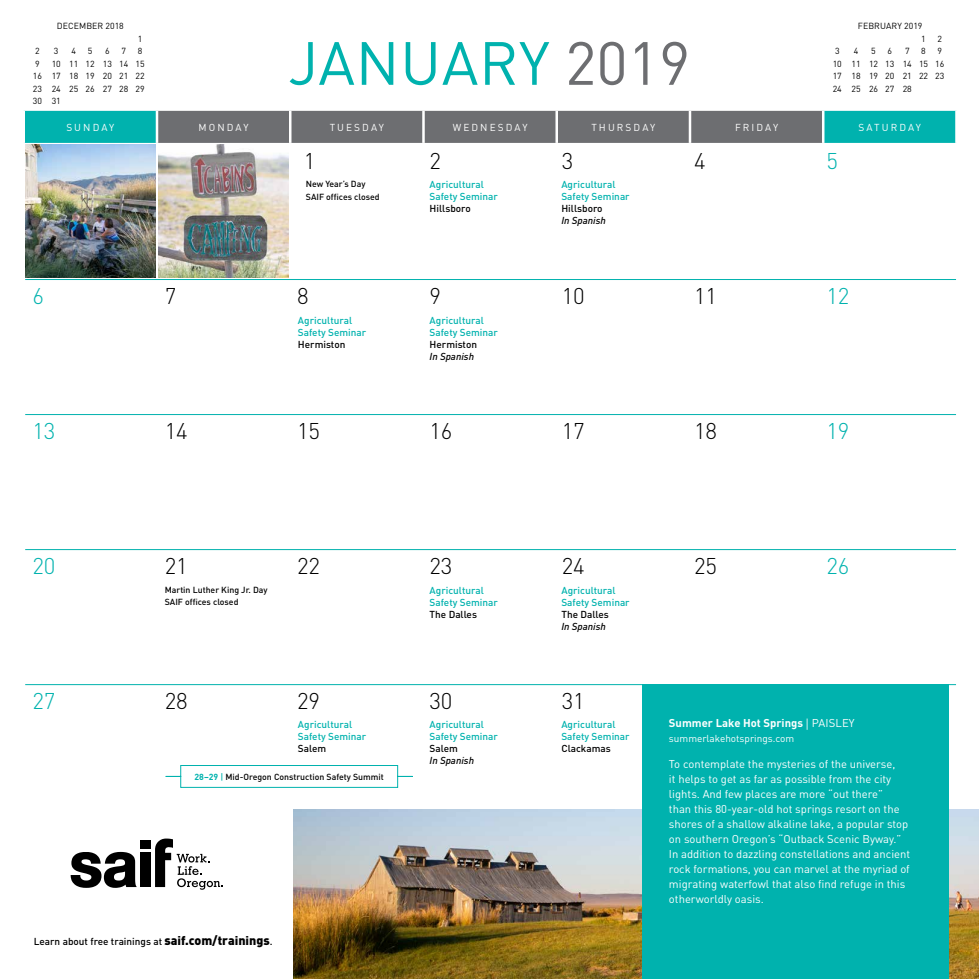
<style>
.page{position:relative;width:979px;height:979px;background:#fff}
.page>*{position:absolute;margin:0;border:0;box-sizing:border-box;transform-origin:0 0}
.t1{font:60px "DINOT";letter-spacing:.01em;color:#00b2ae}
.t2{font:300 22.5px "DINOT";color:#000}
.t3{font:300 22.5px "DINOT";color:#00b2ae}
.t4{font:11.25px/15px "DINOT";color:#fff}
.t5{font:700 11.25px "DINOT";color:#fff}
.t6{font:500 10px/12px "DINOT";color:#00b2ae}
.t7{font:500 10px "DINOT";color:#000}
.t8{font:10px "DINOT";letter-spacing:.2em;color:#fff}
.t9{font:italic 500 10px "DINOT";color:#000}
.t10{font:10px "DINOT";color:#fff}
.t11{font:8.75px/12.5px "DINOT";color:#000}
.t12{font:500 8.75px/12.5px "DINOT";color:#000}
.s1{color:#6d6e71}
.s2{font-weight:700;color:#00b2ae}
.s3{color:#00b2ae}
.s4{font-weight:900;font-size:12.5px}
.s5{font-family:"New Baskerville";font-weight:400}
.s6{font-weight:400}
</style>
<div class="page">
<div style="left:140px;top:853px;width:10px;height:34px;background:#000"></div>
<div style="left:140px;top:840px;width:10px;height:9px;background:#000"></div>
<svg style="left:71px;top:852px;width:66px;height:36px"></svg>
<svg style="left:155px;top:838px;width:68px;height:52px"></svg>
<hr style="left:25px;top:279px;width:931px;height:1px;background:#00b2ae">
<hr style="left:25px;top:414px;width:931px;height:1px;background:#00b2ae">
<hr style="left:25px;top:549px;width:931px;height:1px;background:#00b2ae">
<hr style="left:25px;top:684px;width:931px;height:1px;background:#00b2ae">
<img style="left:25px;top:145px;width:131px;height:133px">
<img style="left:158px;top:145px;width:131px;height:133px">
<img style="left:294px;top:809px;width:348px;height:170px">
<img style="left:948px;top:809px;width:31px;height:170px">
<div style="left:642px;top:684px;width:306px;height:295px;background:#00b2ae"></div>
<svg style="left:25px;top:111px;width:930px;height:32px;background:#4e8283"></svg>
<hr style="left:156px;top:111px;width:2px;height:32px;background:#fff">
<hr style="left:289px;top:111px;width:2px;height:32px;background:#fff">
<hr style="left:422px;top:111px;width:3px;height:32px;background:#fff">
<hr style="left:555px;top:111px;width:3px;height:32px;background:#fff">
<hr style="left:689px;top:111px;width:2px;height:32px;background:#fff">
<hr style="left:822px;top:111px;width:2px;height:32px;background:#fff">
<svg style="left:165px;top:765px;width:248px;height:23px"></svg>
<p class="t11" style="left:57px;top:19px;width:69px">DECEMBER 2018</p>
<p class="t11" style="left:138px;top:32px;width:6px">1</p>
<p class="t11" style="left:35px;top:44px;width:6px">2</p>
<p class="t11" style="left:54px;top:44px;width:6px">3</p>
<p class="t11" style="left:71px;top:44px;width:6px">4</p>
<p class="t11" style="left:88px;top:44px;width:6px">5</p>
<p class="t11" style="left:105px;top:44px;width:6px">6</p>
<p class="t11" style="left:121px;top:44px;width:6px">7</p>
<p class="t11" style="left:138px;top:44px;width:6px">8</p>
<p class="t11" style="left:35px;top:57px;width:6px">9</p>
<p class="t11" style="left:33px;top:57px;width:113px;text-align:justify;text-indent:19px">10 11 12 13 14 15<br>16 17 18 19 20 21 22<br>23 24 25 26 27 28 29<br>30 31</p>
<h1 class="t1" style="left:288px;top:22px;width:404px">JANUARY <span class="s1">2019</span></h1>
<p class="t11" style="left:921px;top:19px;width:6px;text-indent:-63px">FEBRUARY 2019<br>1</p>
<p class="t11" style="left:937px;top:32px;width:6px">2</p>
<p class="t11" style="left:835px;top:44px;width:6px">3</p>
<p class="t11" style="left:854px;top:44px;width:6px">4</p>
<p class="t11" style="left:871px;top:44px;width:6px">5</p>
<p class="t11" style="left:887px;top:44px;width:6px">6</p>
<p class="t11" style="left:905px;top:44px;width:6px">7</p>
<p class="t11" style="left:921px;top:44px;width:6px">8</p>
<p class="t11" style="left:833px;top:44px;width:113px;text-indent:105px">9<br>10 11 12 13 14 15 16<br>17 18 19 20 21 22 23<br>24 25 26 27 28</p>
<p class="t8" style="left:66px;top:120px;width:50px">SUNDAY</p>
<p class="t8" style="left:199px;top:120px;width:52px">MONDAY</p>
<p class="t8" style="left:330px;top:120px;width:56px">TUESDAY</p>
<p class="t8" style="left:453px;top:120px;width:76px">WEDNESDAY</p>
<p class="t8" style="left:591px;top:120px;width:65px">THURSDAY</p>
<p class="t8" style="left:735px;top:120px;width:45px">FRIDAY</p>
<p class="t8" style="left:858px;top:120px;width:64px">SATURDAY</p>
<h2 class="t2" style="left:304px;top:146px;width:13px">1</h2>
<h2 class="t2" style="left:429px;top:146px;width:13px">2</h2>
<h2 class="t2" style="left:562px;top:146px;width:13px">3</h2>
<h2 class="t2" style="left:694px;top:146px;width:13px">4</h2>
<h2 class="t3" style="left:826px;top:146px;width:13px">5</h2>
<p class="t12" style="left:306px;top:178px;width:75px">New Year’s Day<br>SAIF offices closed</p>
<p class="t6" style="left:430px;top:178px;width:70px">Agricultural<br>Safety Seminar</p>
<p class="t7" style="left:430px;top:202px;width:43px">Hillsboro</p>
<p class="t6" style="left:561px;top:178px;width:70px">Agricultural<br>Safety Seminar</p>
<p class="t7" style="left:561px;top:202px;width:43px">Hillsboro</p>
<p class="t9" style="left:561px;top:214px;width:46px">In Spanish</p>
<h2 class="t3" style="left:32px;top:281px;width:13px">6</h2>
<h2 class="t2" style="left:165px;top:281px;width:13px">7</h2>
<h2 class="t2" style="left:297px;top:281px;width:13px">8</h2>
<h2 class="t2" style="left:429px;top:281px;width:13px">9</h2>
<h2 class="t2" style="left:562px;top:281px;width:25px">10</h2>
<h2 class="t2" style="left:694px;top:281px;width:25px">11</h2>
<h2 class="t3" style="left:826px;top:281px;width:25px">12</h2>
<p class="t6" style="left:298px;top:314px;width:70px">Agricultural<br>Safety Seminar</p>
<p class="t7" style="left:298px;top:337px;width:49px">Hermiston</p>
<p class="t6" style="left:430px;top:314px;width:70px">Agricultural<br>Safety Seminar</p>
<p class="t7" style="left:430px;top:337px;width:49px">Hermiston</p>
<p class="t9" style="left:430px;top:349px;width:46px">In Spanish</p>
<h2 class="t3" style="left:32px;top:416px;width:25px">13</h2>
<h2 class="t2" style="left:165px;top:416px;width:25px">14</h2>
<h2 class="t2" style="left:297px;top:416px;width:25px">15</h2>
<h2 class="t2" style="left:429px;top:416px;width:25px">16</h2>
<h2 class="t2" style="left:562px;top:416px;width:25px">17</h2>
<h2 class="t2" style="left:694px;top:416px;width:25px">18</h2>
<h2 class="t3" style="left:826px;top:416px;width:25px">19</h2>
<h2 class="t3" style="left:32px;top:551px;width:25px">20</h2>
<h2 class="t2" style="left:165px;top:551px;width:25px">21</h2>
<h2 class="t2" style="left:297px;top:551px;width:25px">22</h2>
<h2 class="t2" style="left:429px;top:551px;width:25px">23</h2>
<h2 class="t2" style="left:562px;top:551px;width:25px">24</h2>
<h2 class="t2" style="left:694px;top:551px;width:25px">25</h2>
<h2 class="t3" style="left:826px;top:551px;width:25px">26</h2>
<p class="t12" style="left:165px;top:583px;width:104px">Martin Luther King Jr. Day<br>SAIF offices closed</p>
<p class="t6" style="left:430px;top:584px;width:70px">Agricultural<br>Safety Seminar</p>
<p class="t7" style="left:430px;top:607px;width:49px">The Dalles</p>
<p class="t6" style="left:561px;top:584px;width:70px">Agricultural<br>Safety Seminar</p>
<p class="t7" style="left:561px;top:607px;width:49px">The Dalles</p>
<p class="t9" style="left:561px;top:619px;width:46px">In Spanish</p>
<h2 class="t3" style="left:32px;top:686px;width:25px">27</h2>
<h2 class="t2" style="left:165px;top:686px;width:25px">28</h2>
<h2 class="t2" style="left:297px;top:686px;width:25px">29</h2>
<h2 class="t2" style="left:429px;top:686px;width:25px">30</h2>
<h2 class="t2" style="left:562px;top:686px;width:25px">31</h2>
<p class="t6" style="left:298px;top:718px;width:70px">Agricultural<br>Safety Seminar</p>
<p class="t7" style="left:298px;top:741px;width:30px">Salem</p>
<p class="t12" style="left:195px;top:770px;width:191px"><span class="s2">28–29</span> <span class="s3">|</span> Mid-Oregon Construction Safety Summit</p>
<p class="t6" style="left:430px;top:718px;width:70px">Agricultural<br>Safety Seminar</p>
<p class="t7" style="left:430px;top:741px;width:30px">Salem</p>
<p class="t9" style="left:430px;top:753px;width:46px">In Spanish</p>
<p class="t7" style="left:34px;top:934px;width:240px">Learn about free trainings at <span class="s4">saif.com/trainings</span>.</p>
<p class="t6" style="left:561px;top:718px;width:70px">Agricultural<br>Safety Seminar</p>
<p class="t7" style="left:561px;top:741px;width:51px">Clackamas</p>
<p class="t5" style="left:669px;top:715px;width:187px">Summer Lake Hot Springs <span class="s5">|</span> <span class="s6">PAISLEY</span></p>
<p class="t10" style="left:669px;top:731px;width:127px">summerlakehotsprings.com</p>
<p class="t4" style="left:669px;top:756px;width:243px">To contemplate the mysteries of the universe,<br>it helps to get as far as possible from the city lights. And few places are more “out there”<br>than this 80-year-old hot springs resort on the shores of a shallow alkaline lake, a popular stop on southern Oregon’s “Outback Scenic Byway.” In addition to dazzling constellations and ancient rock formations, you can marvel at the myriad of migrating waterfowl that also find refuge in this otherworldly oasis.</p>
</div>
